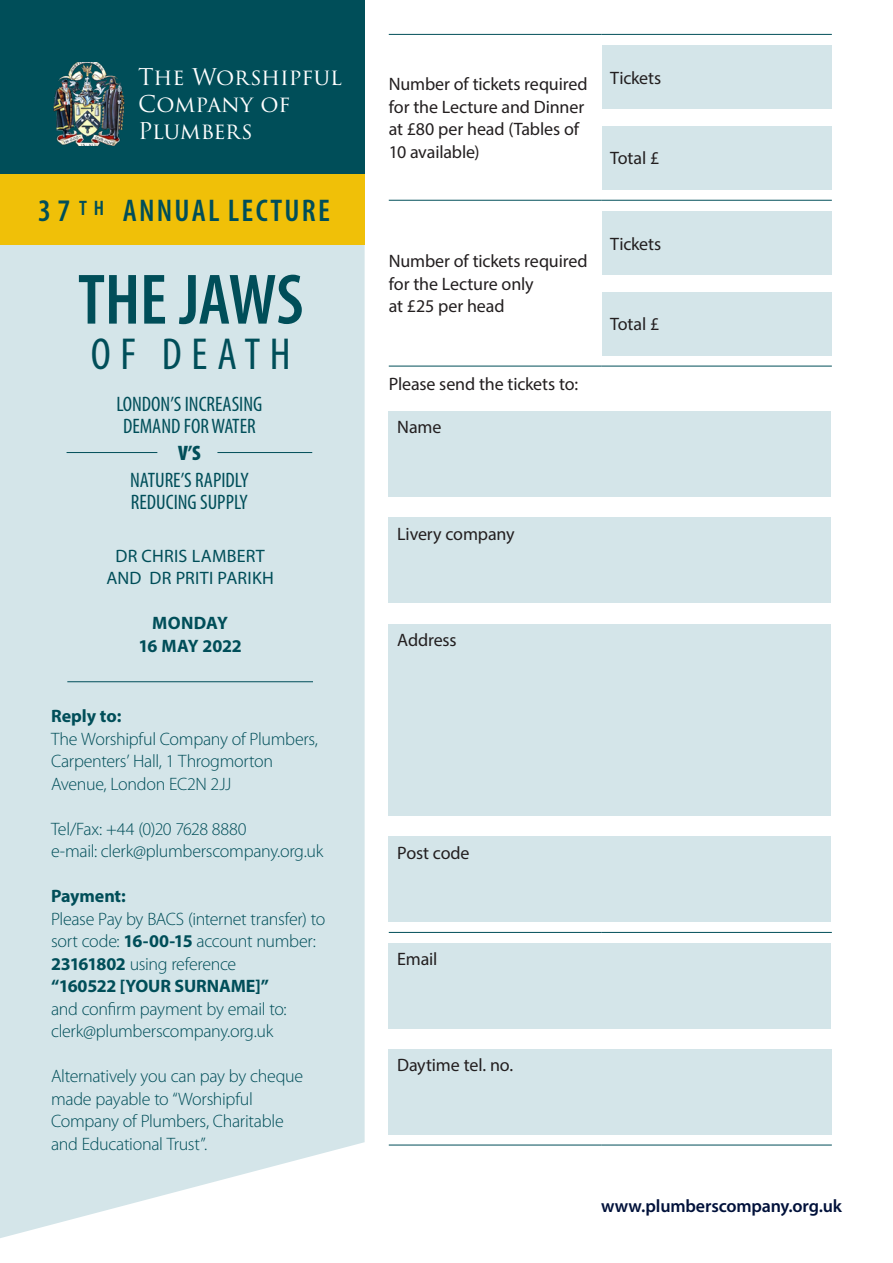
<style>
.page{position:relative;width:893px;height:1263px;background:#fff}
.page>*{position:absolute;margin:0;border:0;box-sizing:border-box;transform-origin:0 0}
.t1{font:600 condensed 72px "Myriad Pro";letter-spacing:-.005em;color:#004e59}
.t2{font:condensed 45px "Myriad Pro";letter-spacing:.21em;color:#004e59}
.t3{font:600 condensed 31.5px "Myriad Pro";letter-spacing:.07em;color:#004e59}
.t4{font:22.5px/27px "Trajan Pro 3";color:#fff}
.t5{font:condensed 21px/22.5px "Myriad Pro";color:#004e59;text-align:center}
.t6{font:900 condensed 21px "Myriad Pro";color:#004e59}
.t7{font:600 condensed 21px "Myriad Pro";color:#004e59}
.t8{font:300 18px/22.5px "Myriad Pro";letter-spacing:-.02em;color:#004e59}
.Body_copy_9_11_5__Re{font:18px/22.5px "Myriad Pro";letter-spacing:-.01em;color:#231f20}
.t9{font:18px/22.5px "Myriad Pro";letter-spacing:.015em;color:#004e59;text-align:center}
.t10{font:600 18px "Myriad Pro";letter-spacing:-.01em;color:#00113a}
.t11{font:700 18px/22.5px "Myriad Pro";letter-spacing:-.01em;color:#004e59;text-align:center}
.s1{font-weight:700}
</style>
<div class="page">
<div style="left:0;top:244px;width:365px;height:994px;background:#d4e5e9"></div>
<div style="left:0;top:0;width:365px;height:239px;background:#004e59"></div>
<div style="left:0;top:174px;width:365px;height:70px;background:#f0c008"></div>
<hr style="left:389px;top:34px;width:213px;height:1px;background:#004e59">
<hr style="left:389px;top:200px;width:213px;height:1px;background:#004e59">
<hr style="left:602px;top:34px;width:230px;height:1px;background:#004e59">
<hr style="left:602px;top:200px;width:230px;height:1px;background:#004e59">
<hr style="left:389px;top:366px;width:213px;height:1px;background:#004e59">
<hr style="left:602px;top:366px;width:230px;height:1px;background:#004e59">
<hr style="left:389px;top:932px;width:213px;height:1px;background:#004e59">
<hr style="left:602px;top:932px;width:230px;height:1px;background:#004e59">
<hr style="left:389px;top:1145px;width:213px;height:1px;background:#004e59">
<hr style="left:602px;top:1145px;width:230px;height:1px;background:#004e59">
<div style="left:602px;top:45px;width:229px;height:64px;background:#d4e5e9"></div>
<div style="left:602px;top:126px;width:229px;height:64px;background:#d4e5e9"></div>
<div style="left:602px;top:211px;width:229px;height:64px;background:#d4e5e9"></div>
<div style="left:602px;top:292px;width:229px;height:63px;background:#d4e5e9"></div>
<div style="left:389px;top:411px;width:442px;height:85px;background:#d4e5e9"></div>
<div style="left:389px;top:518px;width:442px;height:85px;background:#d4e5e9"></div>
<div style="left:389px;top:624px;width:442px;height:191px;background:#d4e5e9"></div>
<div style="left:389px;top:837px;width:442px;height:85px;background:#d4e5e9"></div>
<div style="left:389px;top:943px;width:442px;height:85px;background:#d4e5e9"></div>
<div style="left:389px;top:1049px;width:443px;height:85px;background:#d4e5e9"></div>
<img style="left:53px;top:62px;width:72px;height:84px">
<hr style="left:67px;top:452px;width:90px;height:1px;background:#004e59">
<hr style="left:217px;top:452px;width:95px;height:1px;background:#004e59">
<hr style="left:67px;top:681px;width:246px;height:1px;background:#004e59">
<p class="t4" style="left:138px;top:65px;width:205px">The Worshipful<br>Company of<br>Plumbers</p>
<p class="t3" style="left:38px;top:191px;width:34px">37</p>
<p class="t7" style="left:79px;top:195px;width:26px">T H</p>
<p class="t3" style="left:123px;top:191px;width:209px">ANNUAL LECTURE</p>
<p class="t1" style="left:78px;top:255px;width:227px">THE JAWS</p>
<p class="t2" style="left:91px;top:327px;width:201px">OF DEATH</p>
<p class="t5" style="left:116px;top:392px;width:148px">LONDON’S INCREASING<br>DEMAND FOR WATER</p>
<p class="t6" style="left:178px;top:439px;width:24px">V’S</p>
<p class="t5" style="left:130px;top:468px;width:120px;text-align:left">NATURE’S RAPIDLY<br>REDUCING SUPPLY</p>
<p class="t9" style="left:106px;top:544px;width:169px">DR CHRIS LAMBERT<br>AND DR PRITI PARIKH</p>
<p class="t11" style="left:139px;top:611px;width:105px">MONDAY<br>16 MAY 2022</p>
<p class="t8" style="left:51px;top:705px;width:269px"><span class="s1">Reply to:<br></span>The Worshipful Company of Plumbers,<br>Carpenters’ Hall, 1 Throgmorton<br>Avenue, London EC2N 2JJ</p>
<p class="t8" style="left:51px;top:818px;width:197px">Tel/Fax: +44 (0)20 7628 8880</p>
<p class="t8" style="left:51px;top:840px;width:274px">e-mail: clerk@plumberscompany.org.uk</p>
<p class="t11" style="left:51px;top:884px;width:76px">Payment:</p>
<p class="t8" style="left:51px;top:908px;width:276px">Please Pay by BACS (internet transfer) to sort code: <span class="s1">16-00-15</span> account number:<br><span class="s1">23161802</span> using reference</p>
<p class="t8" style="left:51px;top:975px;width:237px"><span class="s1">“160522 [YOUR SURNAME]” </span>and confirm payment by email to:</p>
<p class="t8" style="left:51px;top:1020px;width:224px">clerk@plumberscompany.org.uk</p>
<p class="t8" style="left:51px;top:1065px;width:254px">Alternatively you can pay by cheque made payable to “Worshipful<br>Company of Plumbers, Charitable and Educational Trust”.</p>
<p class="Body_copy_9_11_5__Re" style="left:389px;top:73px;width:200px">Number of tickets required for the Lecture and Dinner at £80 per head (Tables of<br>10 available)</p>
<p class="Body_copy_9_11_5__Re" style="left:610px;top:66px;width:53px">Tickets</p>
<p class="Body_copy_9_11_5__Re" style="left:610px;top:147px;width:51px">Total £</p>
<p class="Body_copy_9_11_5__Re" style="left:389px;top:250px;width:200px">Number of tickets required for the Lecture only</p>
<p class="Body_copy_9_11_5__Re" style="left:389px;top:295px;width:117px">at £25 per head</p>
<p class="Body_copy_9_11_5__Re" style="left:389px;top:373px;width:191px">Please send the tickets to:</p>
<p class="Body_copy_9_11_5__Re" style="left:397px;top:416px;width:46px">Name</p>
<p class="Body_copy_9_11_5__Re" style="left:610px;top:232px;width:53px">Tickets</p>
<p class="Body_copy_9_11_5__Re" style="left:610px;top:313px;width:51px">Total £</p>
<p class="Body_copy_9_11_5__Re" style="left:397px;top:522px;width:119px">Livery company</p>
<p class="Body_copy_9_11_5__Re" style="left:397px;top:628px;width:61px">Address</p>
<p class="Body_copy_9_11_5__Re" style="left:397px;top:841px;width:74px">Post code</p>
<p class="Body_copy_9_11_5__Re" style="left:397px;top:947px;width:42px">Email</p>
<p class="Body_copy_9_11_5__Re" style="left:397px;top:1054px;width:117px">Daytime tel. no.</p>
<p class="t10" style="left:601px;top:1194px;width:243px">www.plumberscompany.org.uk</p>
</div>
